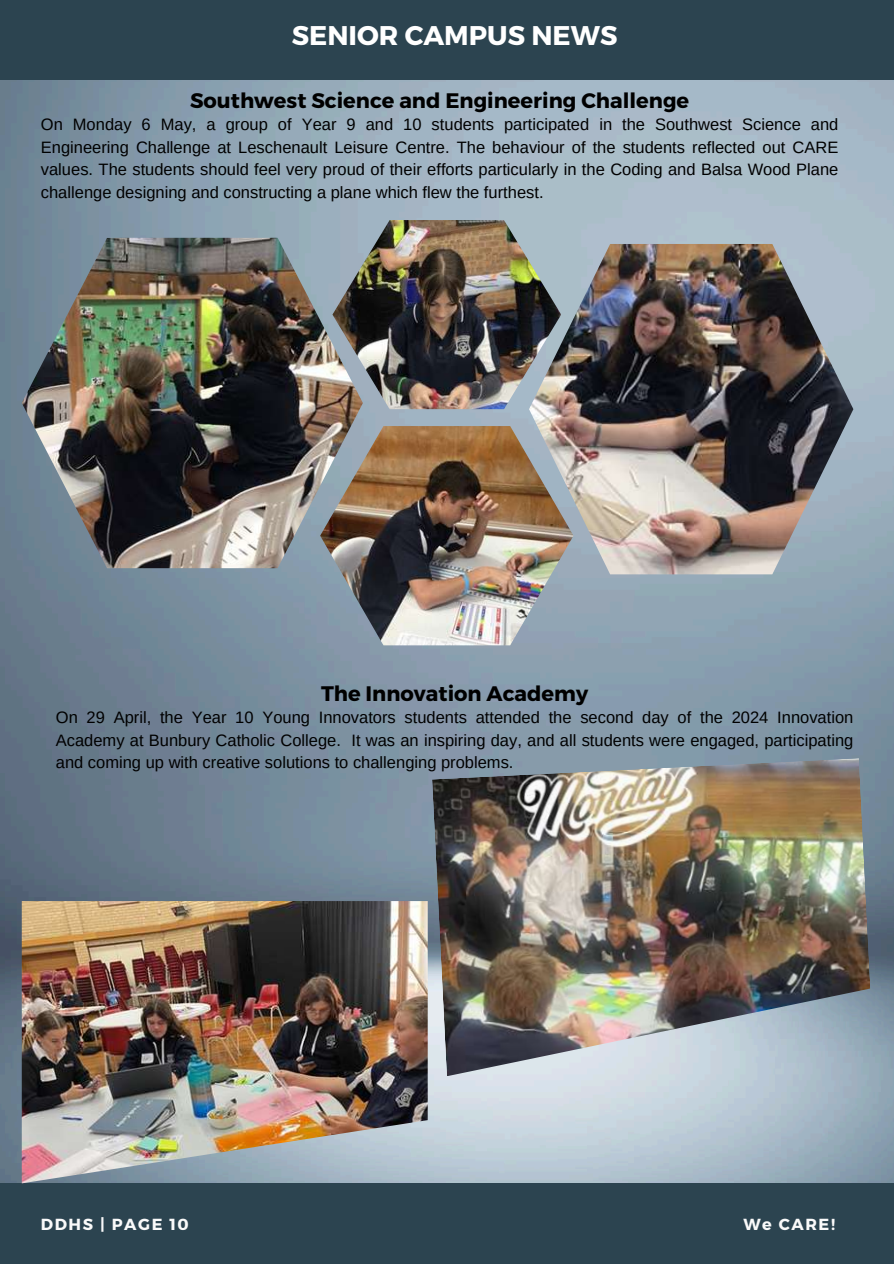
<style>
.page{position:relative;width:894px;height:1264px;background:#fff}
.page>*{position:absolute;margin:0;border:0;box-sizing:border-box;transform-origin:0 0}
.t1{font:700 27px "Montserrat";color:#fff}
.t2{font:700 21px "Montserrat";color:#000}
.t3{font:16.5px/22.5px "Arimo";color:#000;text-align:justify}
.t4{font:700 16.05px "Montserrat";letter-spacing:.1em;color:#fafafa}
</style>
<div class="page">
<img style="left:0;top:80px;width:893px;height:1103px">
<div style="left:0;top:1183px;width:893px;height:80px;background:#2c4450"></div>
<div style="left:0;top:0;width:893px;height:80px;background:#2c4450"></div>
<img style="left:22px;top:901px;width:405px;height:282px">
<img style="left:432px;top:758px;width:438px;height:318px">
<img style="left:22px;top:238px;width:340px;height:330px">
<img style="left:332px;top:220px;width:229px;height:189px">
<img style="left:320px;top:426px;width:253px;height:219px">
<img style="left:529px;top:244px;width:324px;height:330px">
<h1 class="t1" style="left:292px;top:18px;width:327px">SENIOR CAMPUS NEWS</h1>
<p class="t2" style="left:190px;top:86px;width:500px">Southwest Science and Engineering Challenge</p>
<p class="t3" style="left:41px;top:113px;width:798px">On Monday 6 May, a group of Year 9 and 10 students participated in the Southwest Science and Engineering Challenge at Leschenault Leisure Centre. The behaviour of the students reflected out CARE values. The students should feel very proud of their efforts particularly in the Coding and Balsa Wood Plane challenge designing and constructing a plane which flew the furthest.</p>
<p class="t2" style="left:321px;top:679px;width:268px">The Innovation Academy</p>
<p class="t3" style="left:56px;top:706px;width:798px">On 29 April, the Year 10 Young Innovators students attended the second day of the 2024 Innovation Academy at Bunbury Catholic College. It was an inspiring day, and all students were engaged, participating and coming up with creative solutions to challenging problems.</p>
<p class="t4" style="left:41px;top:1214px;width:149px">DDHS | PAGE 10</p>
<p class="t4" style="left:743px;top:1213px;width:93px">We CARE!</p>
</div>
